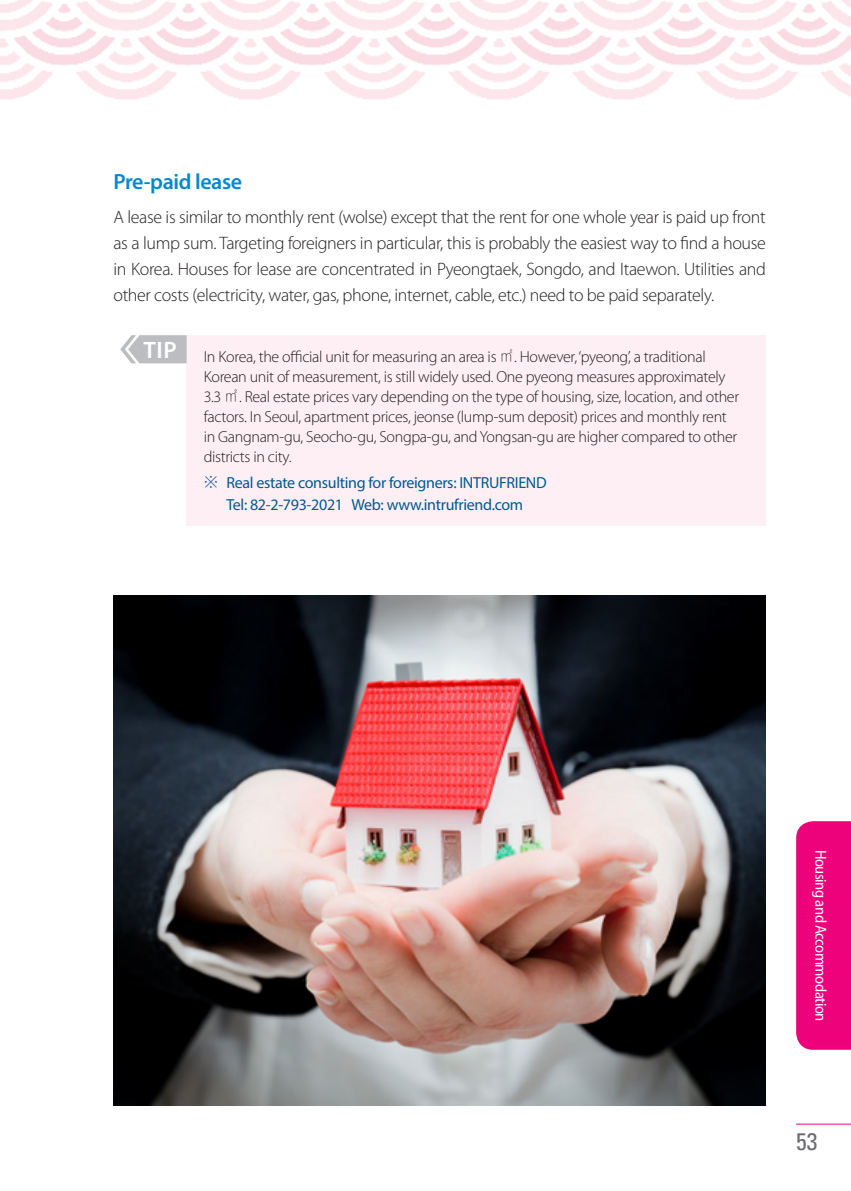
<style>
.page{position:relative;width:851px;height:1191px;background:#fff}
.page>*{position:absolute;margin:0;border:0;box-sizing:border-box;transform-origin:0 0}
.t1{font:condensed 24px "Univers LT Std";color:#6c6d70}
.t2{font:600 23.8px "Myriad Pro";color:#fff}
.중제목{font:600 22px "Myriad Pro";letter-spacing:-.02em;color:#0089cf}
.본문{font:300 18px/26px "Myriad Pro";letter-spacing:-.02em;color:#231f20;text-align:justify}
.표_내용{font:300 16px/20px "Myriad Pro";letter-spacing:-.02em;color:#231f20}
.예제{font:16px/22px "Myriad Pro";letter-spacing:-.02em;color:#015a92;text-align:center}
.t3{font:semi-condensed 16px "Myriad Pro";letter-spacing:-.03em;color:#fff}
.s1{font-family:"Nanum Gothic OTF Light";font-weight:400}
.s2{font-family:"Ko Pub Dotum";font-weight:300}
</style>
<div class="page">
<img style="left:0;top:0;width:850px;height:99px">
<div style="left:796px;top:821px;width:54px;height:228px;background:#ed027c"></div>
<div style="left:187px;top:335px;width:578px;height:191px;background:#fdeff3"></div>
<svg style="left:120px;top:335px;width:66px;height:28px"></svg>
<img style="left:113px;top:595px;width:652px;height:511px">
<hr style="left:796px;top:1123px;width:54px;height:1px;background:#ed027c">
<p class="중제목" style="left:113px;top:167px;width:130px">Pre-paid lease</p>
<p class="본문" style="left:113px;top:203px;width:654px">A lease is similar to monthly rent (wolse) except that the rent for one whole year is paid up front as a lump sum. Targeting foreigners in particular, this is probably the easiest way to find a house in Korea. Houses for lease are concentrated in Pyeongtaek, Songdo, and Itaewon. Utilities and other costs (electricity, water, gas, phone, internet, cable, etc.) need to be paid separately.</p>
<p class="t2" style="left:143px;top:335px;width:35px">TIP</p>
<p class="표_내용" style="left:204px;top:346px;width:537px">In Korea, the official unit for measuring an area is <span class="s1">㎡</span>. However, ‘pyeong’, a traditional Korean unit of measurement, is still widely used. One pyeong measures approximately 3.3 <span class="s1">㎡</span>. Real estate prices vary depending on the type of housing, size, location, and other factors. In Seoul, apartment prices, jeonse (lump-sum deposit) prices and monthly rent in Gangnam-gu, Seocho-gu, Songpa-gu, and Yongsan-gu are higher compared to other districts in city.</p>
<p class="예제" style="left:204px;top:471px;width:344px"><span class="s2">※</span> Real estate consulting for foreigners: INTRUFRIEND<br>Tel: 82-2-793-2021 Web: www.intrufriend.com</p>
<p class="t3" style="left:830px;top:849px;width:173px;rotate:90deg">Housing and Accommodation</p>
<h1 class="t1" style="left:796px;top:1126px;width:23px">53</h1>
</div>
